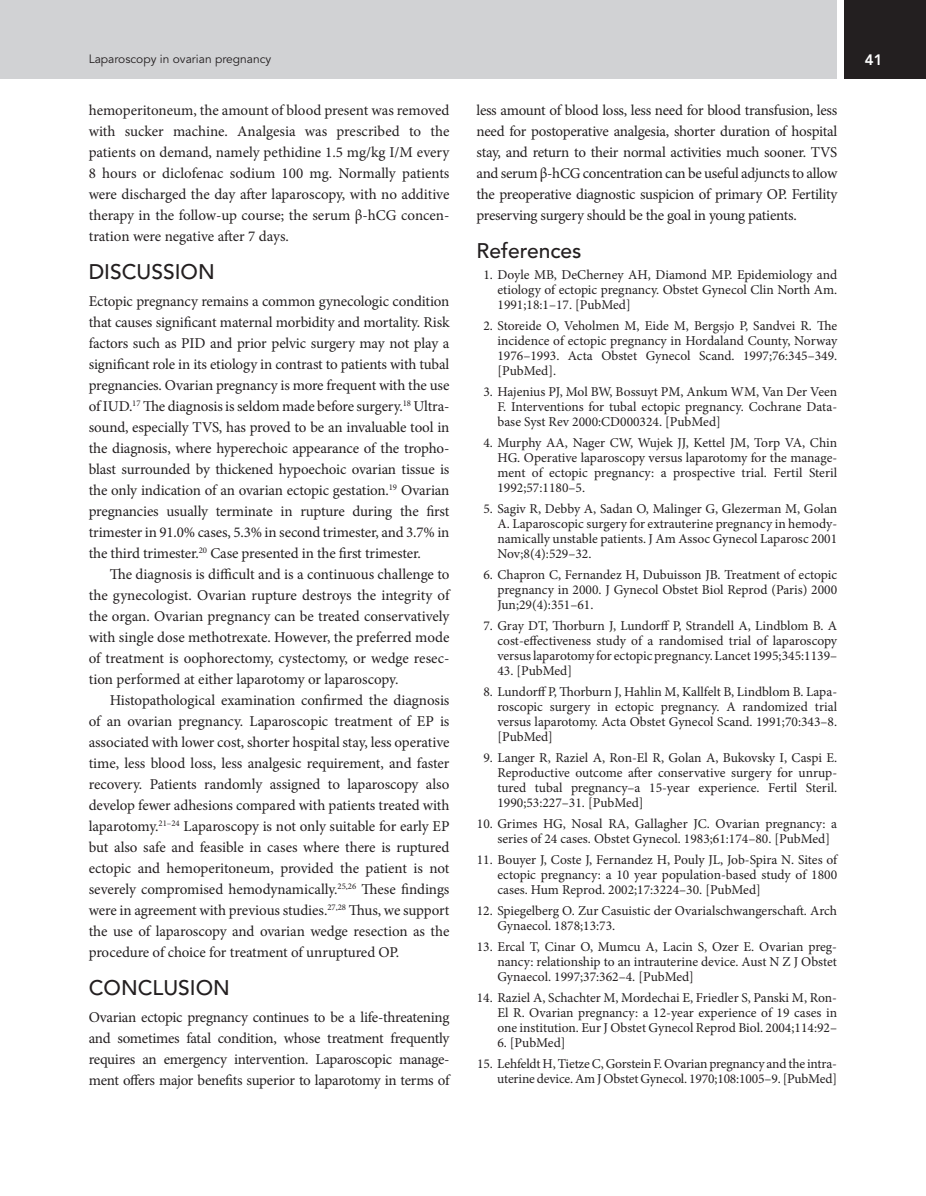
<style>
.page{position:relative;width:926px;height:1196px;background:#fff}
.page>*{position:absolute;margin:0;border:0;box-sizing:border-box;transform-origin:0 0}
.t1{font:500 21px "Avenir LT Std";color:#231f20}
.t2{font:15px/21px "Minion Pro";letter-spacing:-.01em;color:#231f20;text-align:justify}
.t3{font:800 15px "Avenir LT Std";color:#fff}
.t4{font:13.5px/15px "Minion Pro";color:#231f20;text-align:justify}
.t5{font:12px "Avenir LT Std";color:#231f20}
</style>
<div class="page">
<div style="left:843px;top:0;width:82px;height:79px;background:#231f20"></div>
<div style="left:4px;top:0;width:833px;height:79px;background:#d1d2d4"></div>
<hr style="left:0;top:0;width:4px;height:79px;background:#d1d2d4">
<p class="t5" style="left:89px;top:51px;width:184px">Laparoscopy in ovarian pregnancy</p>
<p class="t3" style="left:864px;top:51px;width:19px">41</p>
<p class="t2" style="left:476px;top:100px;width:362px">less amount of blood loss, less need for blood transfusion, less need for postoperative analgesia, shorter duration of hospital stay, and return to their normal activities much sooner. TVS and serum β-hCG concentration can be useful adjuncts to allow the preoperative diagnostic suspicion of primary OP. Fertility preserving surgery should be the goal in young patients.</p>
<h1 class="t1" style="left:476px;top:238px;width:107px">References</h1>
<p class="t4" style="left:497px;top:267px;width:341px;text-indent:-14px">1. Doyle MB, DeCherney AH, Diamond MP. Epidemiology and etiology of ectopic pregnancy. Obstet Gynecol Clin North Am.<br>1991;18:1–17. [PubMed]</p>
<p class="t4" style="left:497px;top:318px;width:341px;text-indent:-14px">2. Storeide O, Veholmen M, Eide M, Bergsjo P, Sandvei R. The incidence of ectopic pregnancy in Hordaland County, Norway 1976–1993. Acta Obstet Gynecol Scand. 1997;76:345–349. [PubMed].</p>
<p class="t4" style="left:497px;top:384px;width:341px;text-indent:-14px">3. Hajenius PJ, Mol BW, Bossuyt PM, Ankum WM, Van Der Veen F. Interventions for tubal ectopic pregnancy. Cochrane Data&shy;base Syst Rev 2000:CD000324. [PubMed]</p>
<p class="t4" style="left:497px;top:435px;width:341px;text-indent:-14px">4. Murphy AA, Nager CW, Wujek JJ, Kettel JM, Torp VA, Chin HG. Operative laparoscopy versus laparotomy for the manage&shy;ment of ectopic pregnancy: a prospective trial. Fertil Steril 1992;57:1180–5.</p>
<p class="t4" style="left:497px;top:501px;width:341px;text-indent:-14px">5. Sagiv R, Debby A, Sadan O, Malinger G, Glezerman M, Golan A. Laparoscopic surgery for extrauterine pregnancy in hemody&shy;namically unstable patients. J Am Assoc Gynecol Laparosc 2001<br>Nov;8(4):529–32.</p>
<p class="t4" style="left:497px;top:567px;width:341px;text-indent:-14px">6. Chapron C, Fernandez H, Dubuisson JB. Treatment of ectopic pregnancy in 2000. J Gynecol Obstet Biol Reprod (Paris) 2000<br>Jun;29(4):351–61.</p>
<p class="t4" style="left:497px;top:618px;width:341px;text-indent:-14px">7. Gray DT, Thorburn J, Lundorff P, Strandell A, Lindblom B. A cost-effectiveness study of a randomised trial of laparoscopy versus laparotomy for ectopic pregnancy. Lancet 1995;345:1139–</p>
<p class="t4" style="left:497px;top:663px;width:76px">43. [PubMed]</p>
<p class="t4" style="left:497px;top:684px;width:341px;text-indent:-14px">8. Lundorff P, Thorburn J, Hahlin M, Kallfelt B, Lindblom B. Lapa&shy;roscopic surgery in ectopic pregnancy. A randomized trial versus laparotomy. Acta Obstet Gynecol Scand. 1991;70:343–8. [PubMed]</p>
<p class="t4" style="left:497px;top:750px;width:341px;text-indent:-14px">9. Langer R, Raziel A, Ron-El R, Golan A, Bukovsky I, Caspi E.<br>Reproductive outcome after conservative surgery for unrup&shy;tured tubal pregnancy–a 15-year experience. Fertil Steril.<br>1990;53:227–31. [PubMed]</p>
<p class="t4" style="left:497px;top:816px;width:341px;text-indent:-21px">10. Grimes HG, Nosal RA, Gallagher JC. Ovarian pregnancy: a series of 24 cases. Obstet Gynecol. 1983;61:174–80. [PubMed]</p>
<p class="t4" style="left:497px;top:852px;width:341px;text-indent:-21px">11. Bouyer J, Coste J, Fernandez H, Pouly JL, Job-Spira N. Sites of ectopic pregnancy: a 10 year population-based study of 1800 cases. Hum Reprod. 2002;17:3224–30. [PubMed]</p>
<p class="t4" style="left:497px;top:903px;width:341px;text-indent:-21px">12. Spiegelberg O. Zur Casuistic der Ovarialschwangerschaft. Arch<br>Gynaecol. 1878;13:73.</p>
<p class="t4" style="left:497px;top:939px;width:341px;text-indent:-21px">13. Ercal T, Cinar O, Mumcu A, Lacin S, Ozer E. Ovarian preg&shy;nancy: relationship to an intrauterine device. Aust N Z J Obstet Gynaecol. 1997;37:362–4. [PubMed]</p>
<p class="t4" style="left:497px;top:990px;width:341px;text-indent:-21px">14. Raziel A, Schachter M, Mordechai E, Friedler S, Panski M, Ron-El R. Ovarian pregnancy: a 12-year experience of 19 cases in one institution. Eur J Obstet Gynecol Reprod Biol. 2004;114:92–</p>
<p class="t4" style="left:497px;top:1035px;width:70px">6. [PubMed]</p>
<p class="t4" style="left:477px;top:1056px;width:361px;text-align:right">15. Lehfeldt H, Tietze C, Gorstein F. Ovarian pregnancy and the intra&shy;uterine device. Am J Obstet Gynecol. 1970;108:1005–9. [PubMed]</p>
<p class="t2" style="left:89px;top:100px;width:362px">hemoperitoneum, the amount of blood present was removed with sucker machine. Analgesia was prescribed to the patients on demand, namely pethidine 1.5 mg/kg I/M every 8 hours or diclofenac sodium 100 mg. Normally patients were discharged the day after laparoscopy, with no additive therapy in the follow-up course; the serum β-hCG concen&shy;tration were negative after 7 days.</p>
<h1 class="t1" style="left:89px;top:259px;width:128px">DISCUSSION</h1>
<p class="t2" style="left:89px;top:290px;width:362px">Ectopic pregnancy remains a common gynecologic condition that causes significant maternal morbidity and mortality. Risk factors such as PID and prior pelvic surgery may not play a significant role in its etiology in contrast to patients with tubal pregnancies. Ovarian pregnancy is more frequent with the use of IUD.<sup>17</sup> The diagnosis is seldom made before surgery.<sup>18</sup> Ultra&shy;sound, especially TVS, has proved to be an invaluable tool in the diagnosis, where hyperechoic appearance of the tropho&shy;blast surrounded by thickened hypoechoic ovarian tissue is the only indication of an ovarian ectopic gestation.<sup>19</sup> Ovarian pregnancies usually terminate in rupture during the first trimester in 91.0% cases, 5.3% in second trimester, and 3.7% in the third trimester.<sup>20</sup> Case presented in the first trimester.</p>
<p class="t2" style="left:89px;top:563px;width:362px;text-indent:21px">The diagnosis is difficult and is a continuous challenge to the gynecologist. Ovarian rupture destroys the integrity of the organ. Ovarian pregnancy can be treated conservatively with single dose methotrexate. However, the preferred mode of treatment is oophorectomy, cystectomy, or wedge resec&shy;tion performed at either laparotomy or laparoscopy.</p>
<p class="t2" style="left:89px;top:689px;width:362px;text-indent:21px">Histopathological examination confirmed the diagnosis of an ovarian pregnancy. Laparoscopic treatment of EP is associated with lower cost, shorter hospital stay, less operative time, less blood loss, less analgesic requirement, and faster recovery. Patients randomly assigned to laparoscopy also develop fewer adhesions compared with patients treated with laparotomy.<sup>21–24</sup> Laparoscopy is not only suitable for early EP but also safe and feasible in cases where there is ruptured ectopic and hemoperitoneum, provided the patient is not severely compromised hemodynamically.<sup>25,26</sup> These findings were in agreement with previous studies.<sup>27,28</sup> Thus, we support the use of laparoscopy and ovarian wedge resection as the procedure of choice for treatment of unruptured OP.</p>
<h1 class="t1" style="left:89px;top:975px;width:143px">CONCLUSION</h1>
<p class="t2" style="left:89px;top:1006px;width:362px">Ovarian ectopic pregnancy continues to be a life-threatening and sometimes fatal condition, whose treatment frequently requires an emergency intervention. Laparoscopic manage&shy;ment offers major benefits superior to laparotomy in terms of</p>
</div>
